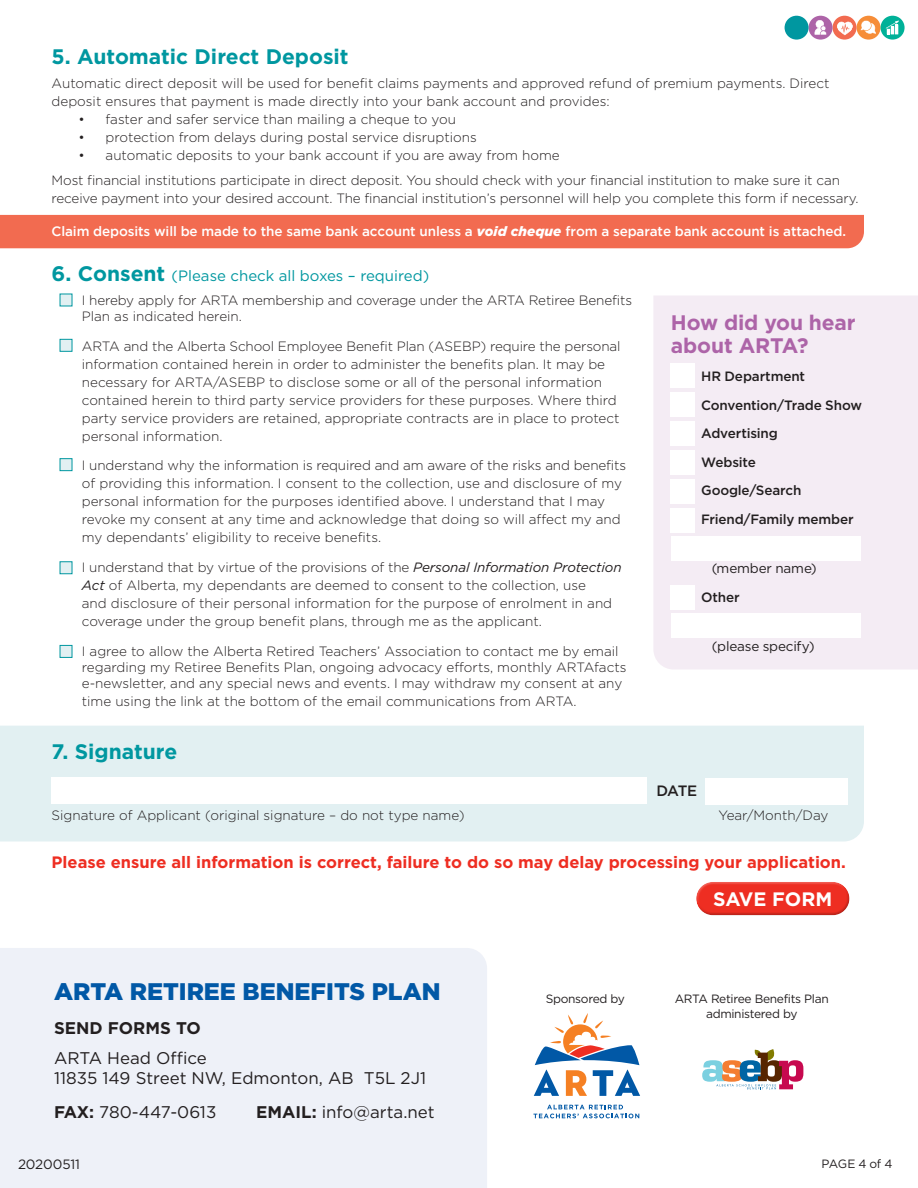
<style>
.page{position:relative;width:918px;height:1188px;background:#fff}
.page>*{position:absolute;margin:0;border:0;box-sizing:border-box;transform-origin:0 0}
.t1{font:900 24px "Gotham HTF";color:#0158a6}
.t2{font:700 21px "Gotham";color:#0097a0}
.t3{font:700 21px/22.5px "Gotham HTF";letter-spacing:-.01em;color:#ad64a8}
.t4{font:700 19.5px "Gotham HTF";color:#fff}
.t5{font:16.95px/30.5px "Gotham HTF";color:#231f20}
.t6{font:700 16.5px "Gotham";color:#ee2e22}
.t7{font:15px "Gotham HTF";color:#0097a0}
.t8{font:500 15px "Gotham HTF";color:#231f20}
.t9{font:300 13.5px/18px "Gotham";color:#231f20}
.t10{font:500 13.5px "Gotham";letter-spacing:-.01em;color:#fff}
.t11{font:500 13.5px/28.5px "Gotham HTF";letter-spacing:-.01em;color:#231f20}
.t12{font:13.5px "Gotham HTF";letter-spacing:-.01em;color:#231f20}
.t13{font:12px "Gotham HTF";letter-spacing:-.025em;color:#231f20}
.s1{font-family:"Gotham HTF";font-weight:900;font-style:italic}
.s2{font-family:"Gotham";font-weight:700;font-size:21px}
.s3{font-weight:400;font-style:italic}
.s4{font-weight:700}
</style>
<div class="page">
<div style="left:653px;top:296px;width:265px;height:373px;background:#f4ecf4"></div>
<div style="left:0;top:215px;width:864px;height:33px;background:#f26b50"></div>
<div style="left:0;top:726px;width:864px;height:116px;background:#e2f0f2"></div>
<div style="left:0;top:948px;width:487px;height:240px;background:#eef1f8"></div>
<svg style="left:533px;top:1105px;width:106px;height:13px"></svg>
<svg style="left:534px;top:1013px;width:106px;height:83px"></svg>
<div style="left:51px;top:777px;width:595px;height:26px;background:#fff"></div>
<div style="left:705px;top:778px;width:143px;height:27px;background:#fff"></div>
<div style="left:60px;top:294px;width:12px;height:12px;background:#e2f0f2"></div>
<div style="left:60px;top:339px;width:12px;height:13px;background:#e2f0f2;border:1px solid #0097a0"></div>
<div style="left:60px;top:458px;width:12px;height:13px;background:#e2f0f2;border:1px solid #0097a0"></div>
<div style="left:60px;top:562px;width:12px;height:12px;background:#e2f0f2"></div>
<div style="left:60px;top:645px;width:12px;height:13px;background:#e2f0f2;border:1px solid #0097a0"></div>
<svg style="left:702px;top:1049px;width:101px;height:40px"></svg>
<div style="left:857px;top:16px;width:24px;height:24px;background:#f68d38;border-radius:50%"></div>
<div style="left:881px;top:16px;width:24px;height:24px;background:#00b198;border-radius:50%"></div>
<div style="left:833px;top:16px;width:24px;height:24px;background:#f26b50;border-radius:50%"></div>
<div style="left:809px;top:16px;width:24px;height:24px;background:#ad64a8;border-radius:50%"></div>
<svg style="left:837px;top:22px;width:16px;height:13px"></svg>
<svg style="left:860px;top:20px;width:16px;height:14px"></svg>
<svg style="left:886px;top:21px;width:13px;height:13px"></svg>
<svg style="left:815px;top:20px;width:12px;height:15px"></svg>
<div style="left:785px;top:16px;width:24px;height:24px;background:#0097a0;border-radius:50%"></div>
<div style="left:671px;top:364px;width:24px;height:24px;background:#fff"></div>
<div style="left:671px;top:450px;width:24px;height:24px;background:#fff"></div>
<div style="left:671px;top:393px;width:24px;height:24px;background:#fff"></div>
<div style="left:671px;top:479px;width:24px;height:24px;background:#fff"></div>
<div style="left:671px;top:422px;width:24px;height:24px;background:#fff"></div>
<div style="left:671px;top:508px;width:24px;height:24px;background:#fff"></div>
<div style="left:671px;top:585px;width:24px;height:24px;background:#fff"></div>
<div style="left:671px;top:536px;width:189px;height:24px;background:#fff"></div>
<div style="left:671px;top:614px;width:189px;height:24px;background:#fff"></div>
<div style="left:693px;top:881px;width:157px;height:27px;background:#fff;opacity:.34"></div>
<div style="left:695px;top:887px;width:156px;height:31px;background:#231f20;opacity:.24"></div>
<p class="t2" style="left:52px;top:44px;width:299px">5. Automatic Direct Deposit</p>
<p class="t9" style="left:52px;top:74px;width:779px">Automatic direct deposit will be used for benefit claims payments and approved refund of premium payments. Direct deposit ensures that payment is made directly into your bank account and provides:</p>
<p class="t9" style="left:79px;top:110px;width:379px">• faster and safer service than mailing a cheque to you</p>
<p class="t9" style="left:79px;top:128px;width:400px">• protection from delays during postal service disruptions</p>
<p class="t9" style="left:79px;top:146px;width:483px">• automatic deposits to your bank account if you are away from home</p>
<p class="t9" style="left:52px;top:171px;width:808px">Most financial institutions participate in direct deposit. You should check with your financial institution to make sure it can receive payment into your desired account. The financial institution’s personnel will help you complete this form if necessary.</p>
<p class="t10" style="left:52px;top:223px;width:796px">Claim deposits will be made to the same bank account unless a <span class="s1">void cheque</span> from a separate bank account is attached.</p>
<p class="t7" style="left:52px;top:267px;width:379px"><span class="s2">6. Consent</span> (Please check all boxes – required)</p>
<p class="t9" style="left:82px;top:292px;width:552px;line-height:16.2px">I hereby apply for ARTA membership and coverage under the ARTA Retiree Benefits<br>Plan as indicated herein.</p>
<p class="t9" style="left:82px;top:337px;width:540px">ARTA and the Alberta School Employee Benefit Plan (ASEBP) require the personal information contained herein in order to administer the benefits plan. It may be necessary for ARTA/ASEBP to disclose some or all of the personal information contained herein to third party service providers for these purposes. Where third party service providers are retained, appropriate contracts are in place to protect personal information.</p>
<p class="t9" style="left:82px;top:456px;width:546px">I understand why the information is required and am aware of the risks and benefits of providing this information. I consent to the collection, use and disclosure of my personal information for the purposes identified above. I understand that I may revoke my consent at any time and acknowledge that doing so will affect my and my dependants’ eligibility to receive benefits.</p>
<p class="t9" style="left:82px;top:558px;width:541px">I understand that by virtue of the provisions of the <span class="s3">Personal Information Protection Act</span> of Alberta, my dependants are deemed to consent to the collection, use<br>and disclosure of their personal information for the purpose of enrolment in and coverage under the group benefit plans, through me as the applicant.</p>
<p class="t9" style="left:82px;top:643px;width:546px;line-height:16.2px">I agree to allow the Alberta Retired Teachers’ Association to contact me by email regarding my Retiree Benefits Plan, ongoing advocacy efforts, monthly ARTAfacts e-newsletter, and any special news and events. I may withdraw my consent at any</p>
<p class="t9" style="left:82px;top:692px;width:496px">time using the link at the bottom of the email communications from ARTA.</p>
<p class="t2" style="left:52px;top:739px;width:127px">7. Signature</p>
<p class="t8" style="left:656px;top:782px;width:42px">DATE</p>
<p class="t9" style="left:52px;top:806px;width:415px">Signature of Applicant (original signature – do not type name)</p>
<p class="t9" style="left:719px;top:806px;width:111px">Year/Month/Day</p>
<p class="t6" style="left:52px;top:853px;width:796px">Please ensure all information is correct, failure to do so may delay processing your application.</p>
<p class="t3" style="left:671px;top:311px;width:186px">How did you hear about ARTA?</p>
<p class="t11" style="left:701px;top:362px;width:162px">HR Department<br>Convention/Trade Show<br>Advertising<br>Website<br>Google/Search<br>Friend/Family member</p>
<p class="t12" style="left:712px;top:561px;width:107px">(member name)</p>
<p class="t11" style="left:701px;top:582px;width:40px">Other</p>
<p class="t12" style="left:712px;top:639px;width:104px">(please specify)</p>
<p class="t4" style="left:713px;top:887px;width:121px">SAVE FORM</p>
<p class="t1" style="left:54px;top:977px;width:388px">ARTA RETIREE BENEFITS PLAN</p>
<p class="t5" style="left:54px;top:1012px;width:154px"><span class="s4">SEND FORMS TO<br></span>ARTA Head Office</p>
<p class="t5" style="left:54px;top:1063px;width:374px">11835 149 Street NW, Edmonton, AB T5L 2J1</p>
<p class="t5" style="left:54px;top:1097px;width:164px"><span class="s4">FAX:</span> 780-447-0613</p>
<p class="t5" style="left:256px;top:1097px;width:180px"><span class="s4">EMAIL:</span> info@arta.net</p>
<p class="t12" style="left:18px;top:1157px;width:64px">20200511</p>
<p class="t13" style="left:822px;top:1157px;width:72px">PAGE 4 of 4</p>
<p class="t13" style="left:546px;top:992px;width:81px">Sponsored by</p>
<p class="t13" style="left:675px;top:992px;width:156px">ARTA Retiree Benefits Plan</p>
<p class="t13" style="left:706px;top:1007px;width:93px">administered by</p>
</div>
